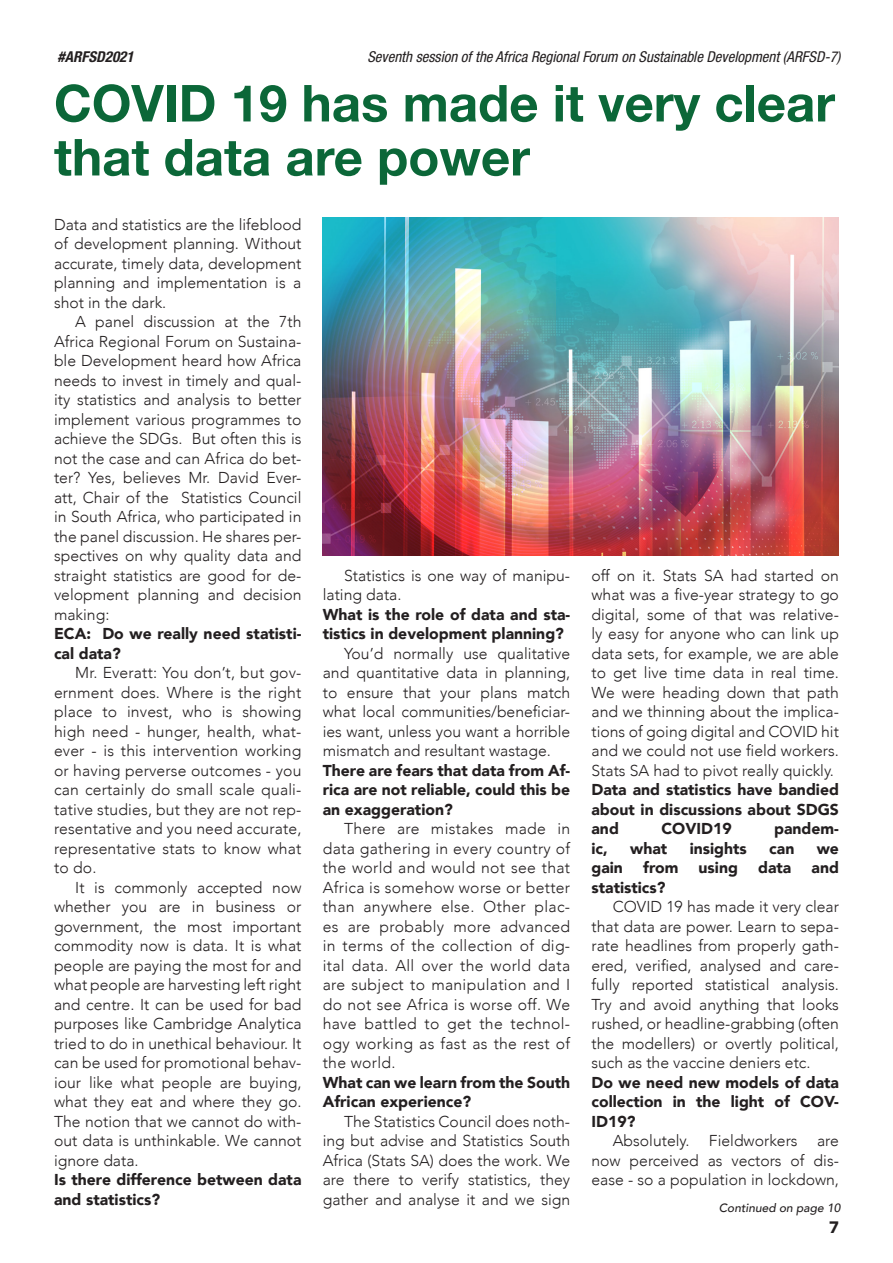
<style>
.page{position:relative;width:893px;height:1263px;background:#fff}
.page>*{position:absolute;margin:0;border:0;box-sizing:border-box;transform-origin:0 0}
._04_MainHead{font:700 51px/54px "Helvetica Neue LT Std";color:#0b6738}
.t1{font:900 16.5px "Avenir";color:#231f20}
._01_BodyText{font:300 15.75px/19.5px "Avenir";color:#231f20;text-align:justify}
._01_Body-firstpara{font:900 15.75px/19.5px "Avenir";color:#231f20}
._01_Body-firstpara-2{font:300 15.75px/19.5px "Avenir";color:#231f20;text-align:justify}
.t2{font:italic condensed 15px "Helvetica Neue LT Std";color:#231f20}
.t3{font:italic 700 condensed 15px "Helvetica Neue LT Std";color:#231f20}
._09_Continued_to_pag{font:italic 500 12px "Avenir";color:#231f20}
</style>
<div class="page">
<img style="left:323px;top:217px;width:516px;height:339px">
<p class="t3" style="left:58px;top:47px;width:78px">#ARFSD2021</p>
<p class="t2" style="left:367px;top:48px;width:475px">Seventh session of the Africa Regional Forum on Sustainable Development (ARFSD-7)</p>
<p class="_04_MainHead" style="left:54px;top:75px;width:783px">COVID 19 has made it very clear that data are power</p>
<p class="_01_Body-firstpara-2" style="left:54px;top:214px;width:249px">Data and statistics are the lifeblood of development planning. Without accurate, timely data, development planning and implementation is a shot in the dark.</p>
<p class="_01_BodyText" style="left:54px;top:312px;width:249px;text-indent:21px">A panel discussion at the 7th Africa Regional Forum on Sustaina&shy;ble Development heard how Africa needs to invest in timely and qual&shy;ity statistics and analysis to better implement various programmes to achieve the SDGs. But often this is not the case and can Africa do bet&shy;ter? Yes, believes Mr. David Ever&shy;att, Chair of the Statistics Council in South Africa, who participated in the panel discussion. He shares per&shy;spectives on why quality data and straight statistics are good for de&shy;velopment planning and decision making:</p>
<p class="_01_Body-firstpara" style="left:54px;top:623px;width:249px">ECA: Do we really need statisti&shy;cal data?</p>
<p class="_01_BodyText" style="left:54px;top:663px;width:249px;text-indent:21px">Mr. Everatt: You don’t, but gov&shy;ernment does. Where is the right place to invest, who is showing high need - hunger, health, what&shy;ever - is this intervention working or having perverse outcomes - you can certainly do small scale quali&shy;tative studies, but they are not rep&shy;resentative and you need accurate, representative stats to know what to do.</p>
<p class="_01_BodyText" style="left:54px;top:877px;width:249px;text-indent:21px">It is commonly accepted now whether you are in business or government, the most important commodity now is data. It is what people are paying the most for and what people are harvesting left right and centre. It can be used for bad purposes like Cambridge Analytica tried to do in unethical behaviour. It can be used for promotional behav&shy;iour like what people are buying, what they eat and where they go.<br>The notion that we cannot do with&shy;out data is unthinkable. We cannot ignore data.</p>
<p class="_01_Body-firstpara" style="left:54px;top:1169px;width:249px">Is there difference between data and statistics?</p>
<p class="_01_BodyText" style="left:323px;top:565px;width:249px;text-indent:21px">Statistics is one way of manipu&shy;lating data.</p>
<p class="_01_Body-firstpara" style="left:323px;top:604px;width:249px">What is the role of data and sta&shy;tistics in development planning?</p>
<p class="_01_BodyText" style="left:323px;top:643px;width:249px;text-indent:21px">You’d normally use qualitative and quantitative data in planning, to ensure that your plans match what local communities/beneficiar&shy;ies want, unless you want a horrible mismatch and resultant wastage.</p>
<p class="_01_Body-firstpara" style="left:323px;top:760px;width:249px;text-align:justify">There are fears that data from Af&shy;rica are not reliable, could this be an exaggeration?</p>
<p class="_01_BodyText" style="left:323px;top:819px;width:249px;text-indent:21px">There are mistakes made in data gathering in every country of the world and would not see that Africa is somehow worse or better than anywhere else. Other plac&shy;es are probably more advanced in terms of the collection of dig&shy;ital data. All over the world data are subject to manipulation and I do not see Africa is worse off. We have battled to get the technol&shy;ogy working as fast as the rest of the world.</p>
<p class="_01_Body-firstpara" style="left:323px;top:1072px;width:249px">What can we learn from the South<br>African experience?</p>
<p class="_01_BodyText" style="left:323px;top:1111px;width:249px;text-indent:21px">The Statistics Council does noth&shy;ing but advise and Statistics South Africa (Stats SA) does the work. We are there to verify statistics, they gather and analyse it and we sign</p>
<p class="_01_BodyText" style="left:591px;top:565px;width:249px">off on it. Stats SA had started on what was a five-year strategy to go digital, some of that was relative&shy;ly easy for anyone who can link up data sets, for example, we are able to get live time data in real time.<br>We were heading down that path and we thinning about the implica&shy;tions of going digital and COVID hit and we could not use field workers.<br>Stats SA had to pivot really quickly.</p>
<p class="_01_Body-firstpara" style="left:591px;top:779px;width:249px;text-align:justify">Data and statistics have bandied about in discussions about SDGS and</p>
<p class="_01_Body-firstpara" style="left:661px;top:818px;width:72px">COVID19</p>
<p class="_01_Body-firstpara" style="left:774px;top:818px;width:66px">pandem-</p>
<p class="_01_Body-firstpara" style="left:591px;top:838px;width:18px">ic,</p>
<p class="_01_Body-firstpara" style="left:630px;top:838px;width:39px">what</p>
<p class="_01_Body-firstpara" style="left:690px;top:838px;width:59px">insights</p>
<p class="_01_Body-firstpara" style="left:769px;top:838px;width:27px">can</p>
<p class="_01_Body-firstpara" style="left:817px;top:838px;width:24px">we</p>
<p class="_01_Body-firstpara" style="left:591px;top:857px;width:33px">gain</p>
<p class="_01_Body-firstpara" style="left:643px;top:857px;width:37px">from</p>
<p class="_01_Body-firstpara" style="left:699px;top:857px;width:41px">using</p>
<p class="_01_Body-firstpara" style="left:758px;top:857px;width:35px">data</p>
<p class="_01_Body-firstpara" style="left:812px;top:857px;width:29px">and</p>
<p class="_01_Body-firstpara" style="left:591px;top:877px;width:76px">statistics?</p>
<p class="_01_BodyText" style="left:591px;top:897px;width:249px;text-indent:21px">COVID 19 has made it very clear that data are power. Learn to sepa&shy;rate headlines from properly gath&shy;ered, verified, analysed and care&shy;fully reported statistical analysis.<br>Try and avoid anything that looks rushed, or headline-grabbing (often the modellers) or overtly political, such as the vaccine deniers etc.</p>
<p class="_01_Body-firstpara" style="left:591px;top:1072px;width:249px;text-align:justify">Do we need new models of data collection in the light of COV-ID19?</p>
<p class="_01_BodyText" style="left:591px;top:1131px;width:249px;text-indent:21px">Absolutely. Fieldworkers are now perceived as vectors of dis&shy;ease - so a population in lockdown,</p>
<p class="_09_Continued_to_pag" style="left:719px;top:1201px;width:123px">Continued on page 10</p>
<p class="t1" style="left:829px;top:1213px;width:11px">7</p>
</div>
